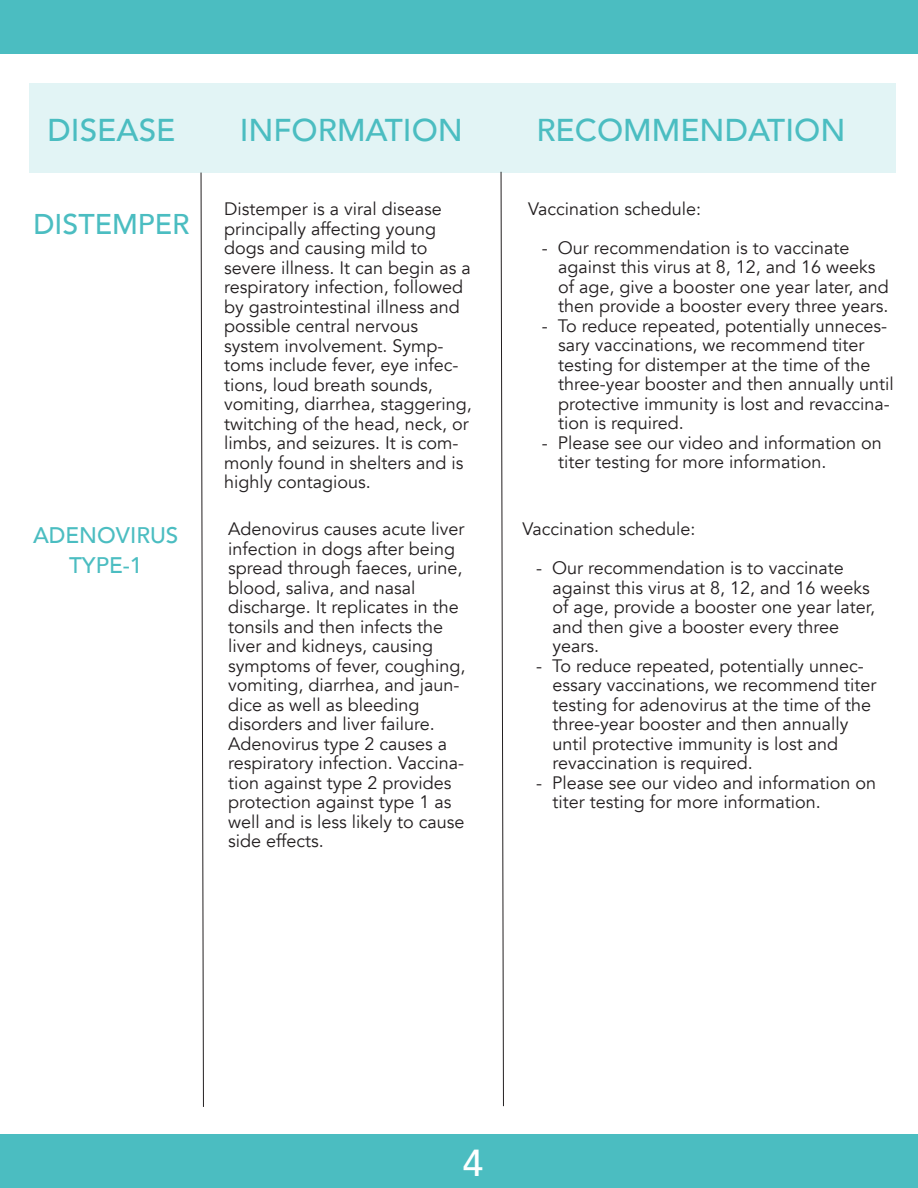
<style>
.page{position:relative;width:918px;height:1188px;background:#fff}
.page>*{position:absolute;margin:0;border:0;box-sizing:border-box;transform-origin:0 0}
.t1{font:500 37.5px "Avenir";color:#fff}
.t2{font:500 31.5px "Avenir";color:#4bbdc1}
.t3{font:500 28.5px "Avenir";color:#4bbdc1}
.t4{font:500 22.5px/30px "Avenir";color:#4bbdc1;text-align:center}
.t5{font:18px/19.5px "Avenir";color:#231f20}
</style>
<div class="page">
<div style="left:0;top:0;width:918px;height:53px;background:#4bbdc1"></div>
<div style="left:0;top:1135px;width:918px;height:53px;background:#4bbdc1"></div>
<div style="left:30px;top:83px;width:866px;height:90px;background:#e2f4f5"></div>
<svg style="left:200px;top:172px;width:4px;height:935px"></svg>
<svg style="left:500px;top:171px;width:4px;height:936px"></svg>
<h2 class="t2" style="left:48px;top:103px;width:129px">DISEASE</h2>
<h2 class="t2" style="left:240px;top:103px;width:225px">INFORMATION</h2>
<h2 class="t2" style="left:536px;top:103px;width:311px">RECOMMENDATION</h2>
<h3 class="t3" style="left:33px;top:200px;width:158px">DISTEMPER</h3>
<p class="t5" style="left:224px;top:200px;width:249px">Distemper is a viral disease principally affecting young dogs and causing mild to severe illness. It can begin as a respiratory infection, followed by gastrointestinal illness and possible central nervous system involvement. Symp&shy;toms include fever, eye infec&shy;tions, loud breath sounds, vomiting, diarrhea, staggering, twitching of the head, neck, or limbs, and seizures. It is com&shy;monly found in shelters and is highly contagious.</p>
<p class="t5" style="left:528px;top:199px;width:175px">Vaccination schedule:</p>
<p class="t5" style="left:558px;top:238px;width:332px;text-indent:-17px">- Our recommendation is to vaccinate against this virus at 8, 12, and 16 weeks of age, give a booster one year later, and then provide a booster every three years.</p>
<p class="t5" style="left:558px;top:316px;width:337px;text-indent:-17px">- To reduce repeated, potentially unneces&shy;sary vaccinations, we recommend titer testing for distemper at the time of the three-year booster and then annually until protective immunity is lost and revaccina&shy;tion is required.</p>
<p class="t5" style="left:558px;top:433px;width:325px;text-indent:-17px">- Please see our video and information on titer testing for more information.</p>
<p class="t4" style="left:33px;top:519px;width:147px">ADENOVIRUS<br>TYPE-1</p>
<p class="t5" style="left:228px;top:520px;width:239px">Adenovirus causes acute liver infection in dogs after being spread through faeces, urine, blood, saliva, and nasal discharge. It replicates in the tonsils and then infects the liver and kidneys, causing symptoms of fever, coughing, vomiting, diarrhea, and jaun&shy;dice as well as bleeding disorders and liver failure.<br>Adenovirus type 2 causes a respiratory infection. Vaccina&shy;tion against type 2 provides protection against type 1 as well and is less likely to cause side effects.</p>
<p class="t5" style="left:523px;top:520px;width:175px">Vaccination schedule:</p>
<p class="t5" style="left:553px;top:559px;width:324px;text-indent:-17px">- Our recommendation is to vaccinate against this virus at 8, 12, and 16 weeks of age, provide a booster one year later, and then give a booster every three years.</p>
<p class="t5" style="left:553px;top:656px;width:325px;text-indent:-17px">- To reduce repeated, potentially unnec&shy;essary vaccinations, we recommend titer testing for adenovirus at the time of the three-year booster and then annually until protective immunity is lost and revaccination is required.</p>
<p class="t5" style="left:553px;top:773px;width:325px;text-indent:-17px">- Please see our video and information on titer testing for more information.</p>
<h1 class="t1" style="left:463px;top:1130px;width:22px">4</h1>
</div>
